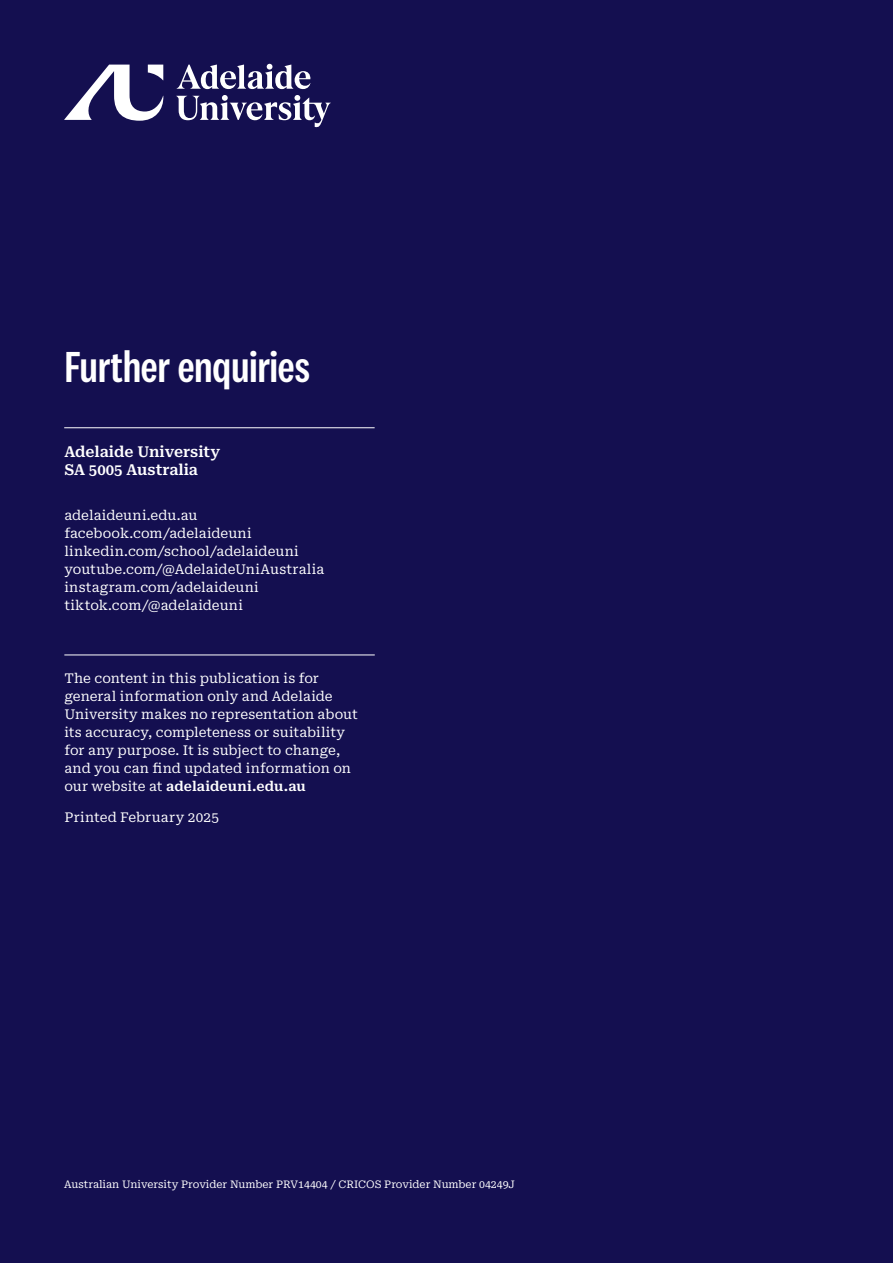
<style>
.page{position:relative;width:893px;height:1263px;background:#140f50}
.page>*{position:absolute;margin:0;border:0;box-sizing:border-box;transform-origin:0 0}
.Subheadline-20-Medium{font:500 45px "National 2 Condensed";letter-spacing:-.01em;color:#fff}
.NoteHead-10-SemiBold{font:600 15px/18px "Roboto Serif";color:#fff}
.Body-9-Regular{font:13.5px/18px "Roboto Serif";color:#fff}
.Body-9-Regular-2{font:13.5px "Roboto Serif";letter-spacing:.02em;color:#fff}
.Note-8-Regular{font:10.5px "Roboto Serif";color:#fff}
.s1{font-weight:600}
</style>
<div class="page">
<svg style="left:64px;top:65px;width:100px;height:56px"></svg>
<svg style="left:177px;top:64px;width:134px;height:25px"></svg>
<svg style="left:176px;top:95px;width:155px;height:32px"></svg>
<hr style="left:64px;top:654px;width:311px;height:1px;background:#fff">
<hr style="left:64px;top:427px;width:311px;height:1px;background:#fff">
<p class="Subheadline-20-Medium" style="left:64px;top:343px;width:247px">Further enquiries</p>
<p class="NoteHead-10-SemiBold" style="left:64px;top:441px;width:157px">Adelaide University<br>SA 5005 Australia</p>
<p class="Body-9-Regular" style="left:64px;top:505px;width:261px">adelaideuni.edu.au facebook.com/adelaideuni linkedin.com/school/adelaideuni youtube.com/@AdelaideUniAustralia instagram.com/adelaideuni tiktok.com/@adelaideuni</p>
<p class="Body-9-Regular" style="left:64px;top:668px;width:295px">The content in this publication is for general information only and Adelaide University makes no representation about its accuracy, completeness or suitability for any purpose. It is subject to change, and you can find updated information on our website at <span class="s1">adelaideuni.edu.au</span></p>
<p class="Body-9-Regular-2" style="left:64px;top:805px;width:156px">Printed February 2025</p>
<p class="Note-8-Regular" style="left:64px;top:1175px;width:452px">Australian University Provider Number PRV14404 / CRICOS Provider Number 04249J</p>
</div>
